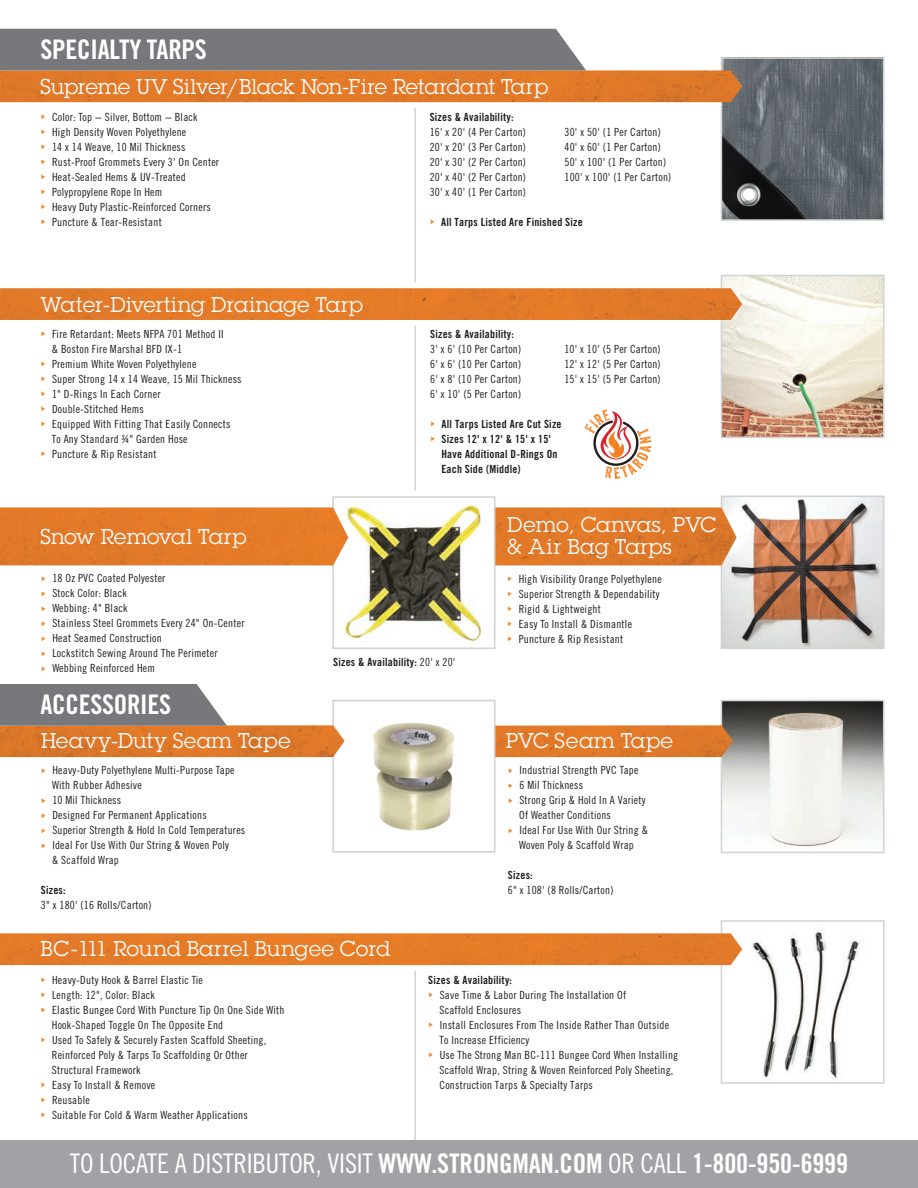
<style>
.page{position:relative;width:918px;height:1188px;background:#fff}
.page>*{position:absolute;margin:0;border:0;box-sizing:border-box;transform-origin:0 0}
.t1{font:27px "Trade Gothic Cond Eighteen";letter-spacing:-.01em;color:#fff}
.t2{font:27px "Trade Gothic Bold Cond Twenty";letter-spacing:-.01em;color:#fff}
.t3{font:21px/22.5px "Lubalin Graph";letter-spacing:.01em;color:#fff}
.t4{font:21px "Lubalin Graph";letter-spacing:-.01em;color:#fff}
.t5{font:21px "Lubalin Graph";letter-spacing:.03em;color:#fff}
.t6{font:21px "Lubalin Graph";letter-spacing:.045em;color:#fff}
.t7{font:11.25px/15px "Trade Gothic Cond Eighteen";letter-spacing:.02em;color:#211d1e}
.t8{font:11.25px/15px "Trade Gothic Bold Cond Twenty";letter-spacing:.02em;color:#211d1e}
.s1{font-family:"Trade Gothic Cond Eighteen"}
.s2{font-family:"Trade Gothic Bold Cond Twenty"}
</style>
<div class="page">
<img style="left:724px;top:60px;width:157px;height:158px">
<div style="left:721px;top:57px;width:163px;height:164px;border:2px solid #d2d3d3"></div>
<img style="left:724px;top:278px;width:157px;height:157px">
<div style="left:721px;top:275px;width:163px;height:163px;border:2px solid #d2d3d3"></div>
<img style="left:0;top:70px;width:742px;height:32px">
<div style="left:0;top:288px;width:742px;height:32px;background:#e37a28"></div>
<div style="left:0;top:29px;width:586px;height:41px;background:#77787c"></div>
<hr style="left:415px;top:108px;width:1px;height:175px;background:#77787c">
<img style="left:342px;top:505px;width:142px;height:137px">
<svg style="left:584px;top:409px;width:67px;height:70px"></svg>
<hr style="left:415px;top:326px;width:1px;height:165px;background:#77787c">
<img style="left:724px;top:499px;width:157px;height:147px">
<div style="left:721px;top:496px;width:163px;height:153px;border:2px solid #d0d1d3"></div>
<img style="left:495px;top:507px;width:242px;height:58px">
<div style="left:332px;top:496px;width:163px;height:153px;border:2px solid #d0d1d3"></div>
<div style="left:0;top:507px;width:348px;height:58px;background:#e47a28"></div>
<img style="left:724px;top:703px;width:157px;height:144px">
<div style="left:721px;top:700px;width:163px;height:153px;border:2px solid #d0d1d3"></div>
<img style="left:495px;top:725px;width:238px;height:32px">
<div style="left:332px;top:700px;width:163px;height:153px;border:2px solid #d0d1d3"></div>
<img style="left:0;top:725px;width:345px;height:32px">
<img style="left:373px;top:722px;width:81px;height:109px">
<img style="left:728px;top:932px;width:132px;height:147px">
<div style="left:721px;top:920px;width:163px;height:164px;border:2px solid #d2d3d3"></div>
<div style="left:0;top:933px;width:742px;height:32px;background:#e57b28"></div>
<svg style="left:0;top:684px;width:227px;height:42px;background:#818184"></svg>
<hr style="left:415px;top:971px;width:1px;height:185px;background:#77787c">
<div style="left:0;top:1140px;width:918px;height:48px;background:#a0a2a5"></div>
<h1 class="t2" style="left:41px;top:33px;width:168px">SPECIALTY TARPS</h1>
<h2 class="t4" style="left:41px;top:73px;width:509px">Supreme UV Silver/Black Non-Fire Retardant Tarp</h2>
<p class="t7" style="left:52px;top:109px;width:169px">Color: Top − Silver, Bottom − Black<br>High Density Woven Polyethylene<br>14 x 14 Weave, 10 Mil Thickness<br>Rust-Proof Grommets Every 3' On Center<br>Heat-Sealed Hems &amp; UV-Treated<br>Polypropylene Rope In Hem<br>Heavy Duty Plastic-Reinforced Corners<br>Puncture &amp; Tear-Resistant</p>
<h2 class="t3" style="left:41px;top:293px;width:324px">Water-Diverting Drainage Tarp</h2>
<p class="t8" style="left:430px;top:109px;width:85px">Sizes &amp; Availability:</p>
<p class="t7" style="left:430px;top:124px;width:98px;text-align:justify">16' x 20' (4 Per Carton)<br>20' x 20' (3 Per Carton)<br>20' x 30' (2 Per Carton)<br>20' x 40' (2 Per Carton)<br>30' x 40' (1 Per Carton)</p>
<p class="t8" style="left:441px;top:214px;width:143px">All Tarps Listed Are Finished Size</p>
<p class="t7" style="left:565px;top:124px;width:108px">30' x 50' (1 Per Carton)<br>40' x 60' (1 Per Carton)<br>50' x 100' (1 Per Carton)<br>100' x 100' (1 Per Carton)</p>
<p class="t7" style="left:52px;top:326px;width:191px">Fire Retardant: Meets NFPA 701 Method II<br>&amp; Boston Fire Marshal BFD IX-1<br>Premium White Woven Polyethylene<br>Super Strong 14 x 14 Weave, 15 Mil Thickness<br>1" D-Rings In Each Corner<br>Double-Stitched Hems<br>Equipped With Fitting That Easily Connects<br>To Any Standard ¾" Garden Hose<br>Puncture &amp; Rip Resistant</p>
<p class="t8" style="left:430px;top:326px;width:85px">Sizes &amp; Availability:</p>
<p class="t7" style="left:564px;top:341px;width:98px;text-align:justify">10' x 10' (5 Per Carton)<br>12' x 12' (5 Per Carton)<br>15' x 15' (5 Per Carton)</p>
<p class="t7" style="left:430px;top:341px;width:93px;text-align:justify">3' x 6' (10 Per Carton)<br>6' x 6' (10 Per Carton)<br>6' x 8' (10 Per Carton)<br>6' x 10' (5 Per Carton)</p>
<p class="t8" style="left:441px;top:416px;width:122px">All Tarps Listed Are Cut Size<br>Sizes 12' x 12' &amp; 15' x 15'<br>Have Additional D-Rings On<br>Each Side (Middle)</p>
<h2 class="t3" style="left:41px;top:525px;width:207px">Snow Removal Tarp</h2>
<p class="t7" style="left:52px;top:571px;width:194px">18 Oz PVC Coated Polyester<br>Stock Color: Black<br>Webbing: 4" Black<br>Stainless Steel Grommets Every 24" On-Center<br>Heat Seamed Construction<br>Lockstitch Sewing Around The Perimeter<br>Webbing Reinforced Hem</p>
<h1 class="t2" style="left:41px;top:688px;width:132px">ACCESSORIES</h1>
<h2 class="t5" style="left:41px;top:728px;width:251px">Heavy-Duty Seam Tape</h2>
<p class="t7" style="left:52px;top:763px;width:195px">Heavy-Duty Polyethylene Multi-Purpose Tape<br>With Rubber Adhesive<br>10 Mil Thickness<br>Designed For Permanent Applications<br>Superior Strength &amp; Hold In Cold Temperatures<br>Ideal For Use With Our String &amp; Woven Poly<br>&amp; Scaffold Wrap</p>
<p class="t8" style="left:41px;top:883px;width:26px">Sizes:</p>
<p class="t7" style="left:41px;top:898px;width:112px">3" x 180' (16 Rolls/Carton)</p>
<p class="t8" style="left:333px;top:655px;width:124px">Sizes &amp; Availability: <span class="s1">20' x 20'</span></p>
<h2 class="t3" style="left:41px;top:937px;width:351px">BC-111 Round Barrel Bungee Cord</h2>
<h2 class="t3" style="left:507px;top:513px;width:210px">Demo, Canvas, PVC &amp; Air Bag Tarps</h2>
<p class="t7" style="left:519px;top:571px;width:144px">High Visibility Orange Polyethylene<br>Superior Strength &amp; Dependability<br>Rigid &amp; Lightweight<br>Easy To Install &amp; Dismantle<br>Puncture &amp; Rip Resistant</p>
<h2 class="t6" style="left:506px;top:727px;width:169px">PVC Seam Tape</h2>
<p class="t7" style="left:519px;top:763px;width:130px">Industrial Strength PVC Tape<br>6 Mil Thickness<br>Strong Grip &amp; Hold In A Variety<br>Of Weather Conditions<br>Ideal For Use With Our String &amp;<br>Woven Poly &amp; Scaffold Wrap</p>
<p class="t8" style="left:508px;top:868px;width:26px">Sizes:</p>
<p class="t7" style="left:508px;top:883px;width:107px">6" x 108' (8 Rolls/Carton)</p>
<p class="t7" style="left:52px;top:972px;width:234px">Heavy-Duty Hook &amp; Barrel Elastic Tie<br>Length: 12", Color: Black<br>Elastic Bungee Cord With Puncture Tip On One Side With Hook-Shaped Toggle On The Opposite End<br>Used To Safely &amp; Securely Fasten Scaffold Sheeting, Reinforced Poly &amp; Tarps To Scaffolding Or Other Structural Framework<br>Easy To Install &amp; Remove<br>Reusable<br>Suitable For Cold &amp; Warm Weather Applications</p>
<h1 class="t1" style="left:70px;top:1147px;width:780px">TO LOCATE A DISTRIBUTOR, VISIT <span class="s2">WWW.STRONGMAN.COM</span> OR CALL <span class="s2">1-800-950-6999</span></h1>
<p class="t8" style="left:428px;top:972px;width:85px">Sizes &amp; Availability:</p>
<p class="t7" style="left:440px;top:987px;width:240px">Save Time &amp; Labor During The Installation Of<br>Scaffold Enclosures<br>Install Enclosures From The Inside Rather Than Outside To Increase Efficiency<br>Use The Strong Man BC-111 Bungee Cord When Installing Scaffold Wrap, String &amp; Woven Reinforced Poly Sheeting, Construction Tarps &amp; Specialty Tarps</p>
</div>
